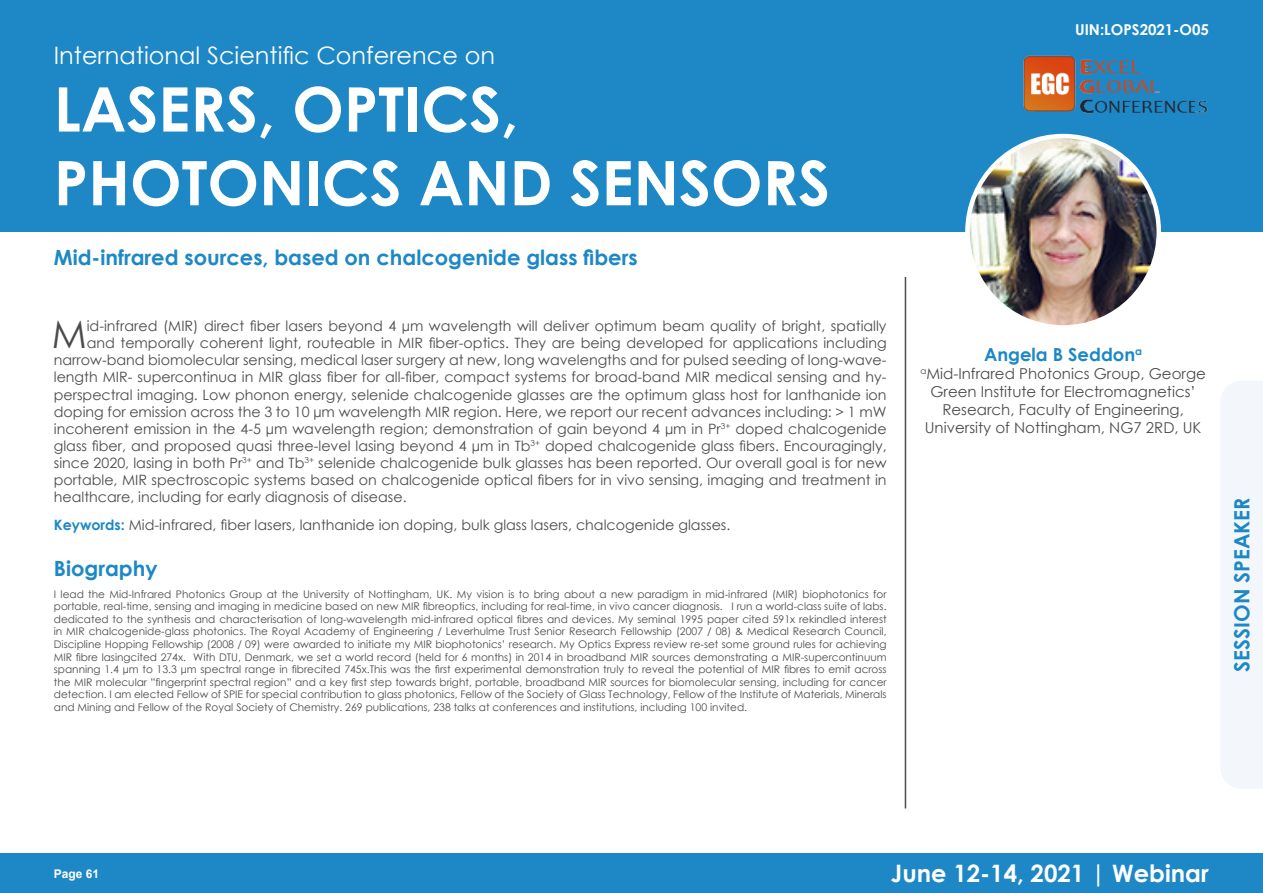
<style>
.page{position:relative;width:1263px;height:893px;background:#fff}
.page>*{position:absolute;margin:0;border:0;box-sizing:border-box;transform-origin:0 0}
.t1{font:700 61.5px/73.7px "Century Gothic";color:#fff}
.t2{font:38.1px "Century Gothic";color:#4b4c4d}
.t3{font:24px "Century Gothic";color:#fff}
.t4{font:700 24px "Century Gothic";color:#fff}
.t5{font:700 21px "Century Gothic";color:#1d88c5}
.t6{font:700 18px "Century Gothic";color:#1d88c5}
.t7{font:15px/18px "Century Gothic";color:#4b4c4d;text-align:center}
.t8{font:700 15px "Century Gothic";color:#fff}
.t9{font:14.25px "Century Gothic";color:#4b4c4d}
.t10{font:700 12px "Arial";color:#fff}
.t11{font:10.5px/12.6px "Century Gothic";color:#4b4c4d;text-align:justify}
.s1{font-weight:700;color:#1d88c5}
</style>
<div class="page">
<div style="left:0;top:0;width:1263px;height:232px;background:#1d88c5"></div>
<img style="left:1023px;top:55px;width:185px;height:59px">
<div style="left:0;top:854px;width:1263px;height:39px;background:#1d88c5"></div>
<img style="left:967px;top:136px;width:192px;height:191px;border-radius:96px">
<div style="left:965px;top:134px;width:196px;height:196px;border:4px solid #fff;border-radius:50%"></div>
<hr style="left:905px;top:277px;width:1px;height:531px;background:#4b4c4d">
<div style="left:1221px;top:381px;width:42px;height:407px;background:#f3f6fb"></div>
<h3 class="t3" style="left:54px;top:39px;width:443px">International Scientific Conference on</h3>
<h1 class="t1" style="left:54px;top:70px;width:778px">LASERS, OPTICS,<br>PHOTONICS AND SENSORS</h1>
<p class="t5" style="left:54px;top:241px;width:585px">Mid-infrared sources, based on chalcogenide glass fibers</p>
<p class="t2" style="left:52px;top:308px;width:36px">M</p>
<p class="t9" style="left:87px;top:316px;width:801px">id-infrared (MIR) direct fiber lasers beyond 4 µm wavelength will deliver optimum beam quality of bright, spatially</p>
<p class="t9" style="left:87px;top:333px;width:801px">and temporally coherent light, routeable in MIR fiber-optics. They are being developed for applications including</p>
<p class="t9" style="left:54px;top:350px;width:834px">narrow-band biomolecular sensing, medical laser surgery at new, long wavelengths and for pulsed seeding of long-wave-</p>
<p class="t9" style="left:54px;top:367px;width:834px">length MIR- supercontinua in MIR glass fiber for all-fiber, compact systems for broad-band MIR medical sensing and hy-</p>
<p class="t9" style="left:54px;top:384px;width:834px">perspectral imaging. Low phonon energy, selenide chalcogenide glasses are the optimum glass host for lanthanide ion</p>
<p class="t9" style="left:54px;top:402px;width:834px">doping for emission across the 3 to 10 µm wavelength MIR region. Here, we report our recent advances including: &gt; 1 mW</p>
<p class="t9" style="left:54px;top:419px;width:834px">incoherent emission in the 4-5 µm wavelength region; demonstration of gain beyond 4 µm in Pr<sup>3+</sup> doped chalcogenide</p>
<p class="t9" style="left:54px;top:436px;width:834px">glass fiber, and proposed quasi three-level lasing beyond 4 µm in Tb<sup>3+</sup> doped chalcogenide glass fibers. Encouragingly,</p>
<p class="t9" style="left:54px;top:453px;width:834px">since 2020, lasing in both Pr<sup>3+</sup> and Tb<sup>3+</sup> selenide chalcogenide bulk glasses has been reported. Our overall goal is for new</p>
<p class="t9" style="left:54px;top:470px;width:834px">portable, MIR spectroscopic systems based on chalcogenide optical fibers for in vivo sensing, imaging and treatment in</p>
<p class="t9" style="left:54px;top:487px;width:354px">healthcare, including for early diagnosis of disease.</p>
<p class="t9" style="left:54px;top:515px;width:678px"><span class="s1">Keywords:</span> Mid-infrared, fiber lasers, lanthanide ion doping, bulk glass lasers, chalcogenide glasses.</p>
<p class="t5" style="left:54px;top:553px;width:105px">Biography</p>
<p class="t11" style="left:54px;top:587px;width:834px">I lead the Mid-Infrared Photonics Group at the University of Nottingham, UK. My vision is to bring about a new paradigm in mid-infrared (MIR) biophotonics for portable, real-time, sensing and imaging in medicine based on new MIR fibreoptics, including for real-time, in vivo cancer diagnosis. I run a world-class suite of labs. dedicated to the synthesis and characterisation of long-wavelength mid-infrared optical fibres and devices. My seminal 1995 paper cited 591x rekindled interest in MIR chalcogenide-glass photonics. The Royal Academy of Engineering / Leverhulme Trust Senior Research Fellowship (2007 / 08) &amp; Medical Research Council, Discipline Hopping Fellowship (2008 / 09) were awarded to initiate my MIR biophotonics’ research. My Optics Express review re-set some ground rules for achieving MIR fibre lasingcited 274x. With DTU, Denmark, we set a world record (held for 6 months) in 2014 in broadband MIR sources demonstrating a MIR-supercontinuum spanning 1.4 µm to 13.3 µm spectral range in fibrecited 745x.This was the first experimental demonstration truly to reveal the potential of MIR fibres to emit across the MIR molecular ”fingerprint spectral region” and a key first step towards bright, portable, broadband MIR sources for biomolecular sensing, including for cancer detection. I am elected Fellow of SPIE for special contribution to glass photonics, Fellow of the Society of Glass Technology, Fellow of the Institute of Materials, Minerals and Mining and Fellow of the Royal Society of Chemistry. 269 publications, 238 talks at conferences and institutions, including 100 invited.</p>
<p class="t8" style="left:1075px;top:18px;width:135px">UIN:LOPS2021-O05</p>
<p class="t6" style="left:984px;top:341px;width:160px">Angela B Seddon<sup>a</sup></p>
<p class="t7" style="left:920px;top:364px;width:287px"><sup>a</sup>Mid-Infrared Photonics Group, George Green Institute for Electromagnetics’ Research, Faculty of Engineering, University of Nottingham, NG7 2RD, UK</p>
<p class="t5" style="left:1226px;top:672px;width:175px;rotate:-90deg">SESSION SPEAKER</p>
<p class="t10" style="left:54px;top:865px;width:47px">Page 61</p>
<h3 class="t4" style="left:891px;top:855px;width:319px">June 12-14, 2021 | Webinar</h3>
</div>
